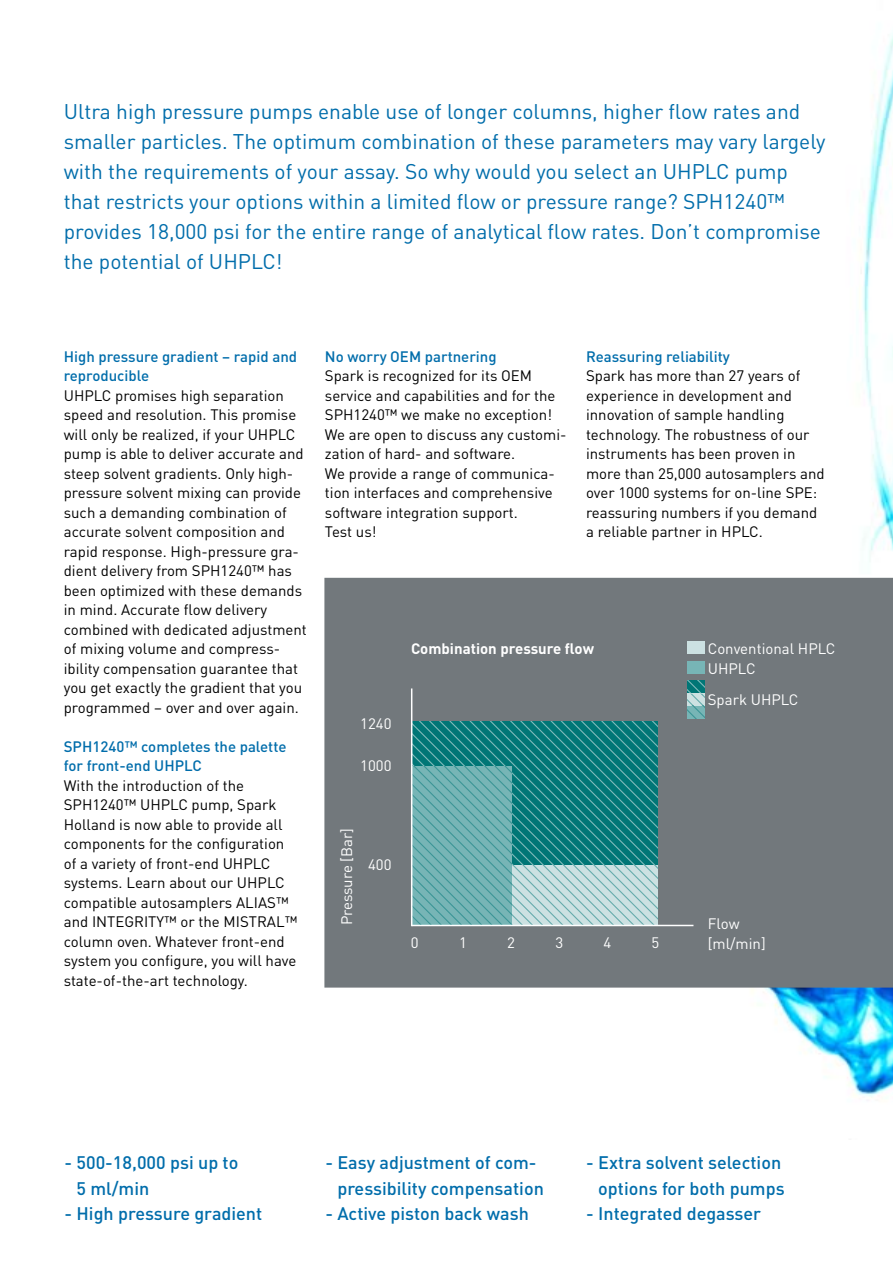
<style>
.page{position:relative;width:893px;height:1263px;background:#fff}
.page>*{position:absolute;margin:0;border:0;box-sizing:border-box;transform-origin:0 0}
.t1{font:21px/30px "DIN";color:#006dab}
.t2{font:500 18px/25.5px "DIN";color:#006dab}
.t3{font:15px/19.5px "DIN";color:#000}
.t4{font:500 15px/19.5px "DIN";color:#006dab}
.t5{font:15px/19.5px "DIN";color:#fff}
.t6{font:700 15px "DIN";color:#fff}
</style>
<div class="page">
<img style="left:711px;top:33px;width:182px;height:1064px">
<div style="left:325px;top:578px;width:568px;height:409px;background:#72787c"></div>
<div style="left:687px;top:641px;width:17px;height:13px;background:#cce1e2"></div>
<div style="left:687px;top:661px;width:17px;height:13px;background:#77b5b6"></div>
<svg style="left:687px;top:680px;width:17px;height:39px"></svg>
<svg style="left:412px;top:721px;width:246px;height:204px;background:#4fa0a0"></svg>
<hr style="left:411px;top:688px;width:1px;height:238px;background:#fff">
<hr style="left:412px;top:925px;width:281px;height:1px;background:#fff">
<p class="t1" style="left:64px;top:96px;width:763px">Ultra high pressure pumps enable use of longer columns, higher flow rates and smaller particles. The optimum combination of these parameters may vary largely with the requirements of your assay. So why would you select an UHPLC pump that restricts your options within a limited flow or pressure range? SPH1240™ provides 18,000 psi for the entire range of analytical flow rates. Don’t compromise the potential of UHPLC!</p>
<p class="t4" style="left:64px;top:346px;width:235px">High pressure gradient – rapid and reproducible</p>
<p class="t3" style="left:64px;top:385px;width:245px">UHPLC promises high separation speed and resolution. This promise will only be realized, if your UHPLC pump is able to deliver accurate and steep solvent gradients. Only high&shy;pressure solvent mixing can provide such a demanding combination of accurate solvent composition and rapid response. High-pressure gra&shy;dient delivery from SPH1240™ has been optimized with these demands in mind. Accurate flow delivery combined with dedicated adjustment of mixing volume and compress&shy;ibility compensation guarantee that you get exactly the gradient that you programmed – over and over again.</p>
<p class="t4" style="left:64px;top:736px;width:224px">SPH1240™ completes the palette for front-end UHPLC</p>
<p class="t3" style="left:64px;top:775px;width:235px">With the introduction of the<br>SPH1240™ UHPLC pump, Spark<br>Holland is now able to provide all components for the configuration of a variety of front-end UHPLC systems. Learn about our UHPLC compatible autosamplers ALIAS™ and INTEGRITY™ or the MISTRAL™ column oven. Whatever front-end system you configure, you will have state-of-the-art technology.</p>
<p class="t4" style="left:325px;top:346px;width:173px">No worry OEM partnering</p>
<p class="t3" style="left:325px;top:366px;width:243px">Spark is recognized for its OEM service and capabilities and for the<br>SPH1240™ we make no exception!<br>We are open to discuss any customi&shy;zation of hard- and software.<br>We provide a range of communica&shy;tion interfaces and comprehensive software integration support.<br>Test us!</p>
<p class="t4" style="left:586px;top:346px;width:145px">Reassuring reliability</p>
<p class="t3" style="left:586px;top:366px;width:240px">Spark has more than 27 years of experience in development and innovation of sample handling technology. The robustness of our instruments has been proven in more than 25,000 autosamplers and over 1000 systems for on-line SPE: reassuring numbers if you demand a reliable partner in HPLC.</p>
<p class="t5" style="left:360px;top:713px;width:33px">1240</p>
<p class="t5" style="left:360px;top:756px;width:33px">1000</p>
<p class="t6" style="left:411px;top:639px;width:185px">Combination pressure flow</p>
<p class="t5" style="left:708px;top:639px;width:129px">Conventional HPLC<br>UHPLC</p>
<p class="t5" style="left:708px;top:690px;width:92px">Spark UHPLC</p>
<p class="t5" style="left:337px;top:925px;width:99px;rotate:-90deg">Pressure [Bar]</p>
<p class="t5" style="left:368px;top:855px;width:25px">400</p>
<p class="t5" style="left:411px;top:933px;width:9px">0</p>
<p class="t5" style="left:459px;top:933px;width:9px">1</p>
<p class="t5" style="left:507px;top:933px;width:9px">2</p>
<p class="t5" style="left:555px;top:933px;width:9px">3</p>
<p class="t5" style="left:603px;top:933px;width:9px">4</p>
<p class="t5" style="left:652px;top:933px;width:9px">5</p>
<p class="t5" style="left:708px;top:914px;width:59px">Flow [ml/min]</p>
<p class="t2" style="left:76px;top:1149px;width:163px;text-indent:-12px">- 500-18,000 psi up to<br>5 ml/min</p>
<p class="t2" style="left:64px;top:1200px;width:199px">- High pressure gradient</p>
<p class="t2" style="left:337px;top:1149px;width:208px;text-indent:-12px">- Easy adjustment of com&shy;pressibility compensation</p>
<p class="t2" style="left:325px;top:1200px;width:205px">- Active piston back wash</p>
<p class="t2" style="left:586px;top:1149px;width:200px;text-align:right">- Extra solvent selection options for both pumps</p>
<p class="t2" style="left:586px;top:1200px;width:176px">- Integrated degasser</p>
</div>
